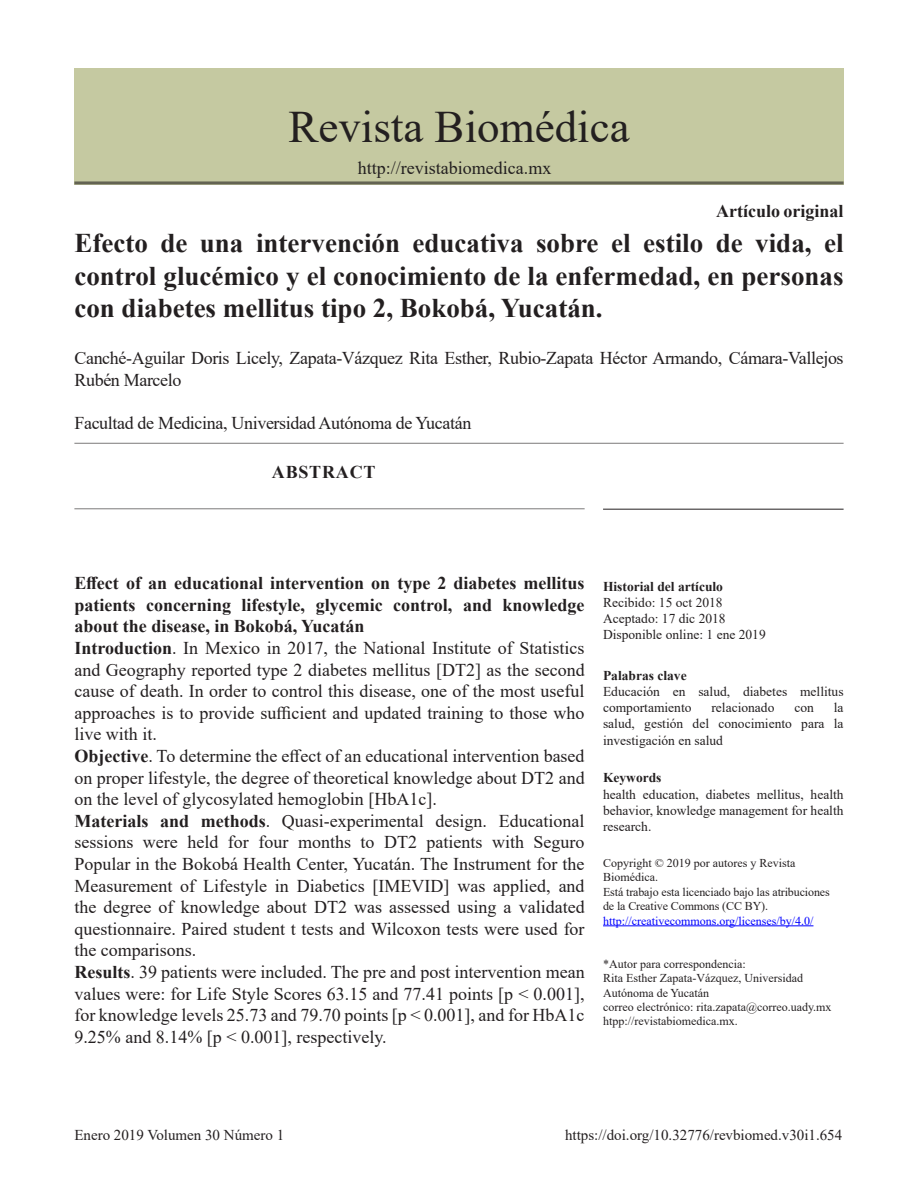
<style>
.page{position:relative;width:918px;height:1188px;background:#fff}
.page>*{position:absolute;margin:0;border:0;box-sizing:border-box;transform-origin:0 0}
.t1{font:45px "Times New Roman";color:#231f20}
.rb-pag1-Titulo1{font:700 27px/32.4px "Times New Roman";color:#231f20;text-align:justify}
.rb-texto-res-nosangr{font:18px/21.6px "Times New Roman";color:#231f20;text-align:justify}
.rb-titulo-abstract-t{font:700 18px/21.6px "Times New Roman";color:#231f20;text-align:justify}
.rb-pag1-autores{font:18px/21.6px "Times New Roman";letter-spacing:-.02em;color:#231f20}
.rb-pag1--titulo-abst{font:700 18px "Times New Roman";letter-spacing:.045em;color:#231f20}
.rb-pie-primerapagina{font:15px "Times New Roman";color:#231f20}
.rb-pag1-palabrasclav{font:13.5px/16.2px "Times New Roman";color:#231f20;text-align:justify}
.rb-pag1-palabrasclav-2{font:700 13.5px "Times New Roman";color:#231f20}
.rb-pag1-historial-ti{font:700 13.5px "Times New Roman";color:#231f20}
.rb-historial-cuerpo{font:13.5px "Times New Roman";color:#231f20}
.rb-pag1-autor-corres{font:12px/14.4px "Times New Roman";color:#231f20}
.rb-pag1-licencia{font:12px/14.4px "Times New Roman";letter-spacing:-.01em;color:#231f20}
.rb-pag1-licencia-2{font:12px "Times New Roman";color:#00f}
.s1{font-weight:700}
</style>
<div class="page">
<div style="left:74px;top:68px;width:770px;height:116px;background:#c5c9a1"></div>
<hr style="left:74px;top:181px;width:770px;height:3px;background:#231f20">
<hr style="left:74px;top:443px;width:770px;height:1px;background:#231f20">
<hr style="left:74px;top:508px;width:511px;height:1px;background:#231f20">
<hr style="left:603px;top:509px;width:241px;height:1px;background:#231f20">
<hr style="left:603px;top:926px;width:210px;height:1px;background:#00f">
<h1 class="t1" style="left:288px;top:95px;width:343px">Revista Biomédica</h1>
<p class="rb-texto-res-nosangr" style="left:358px;top:157px;width:195px">http://revistabiomedica.mx</p>
<p class="rb-titulo-abstract-t" style="left:716px;top:200px;width:129px">Artículo original</p>
<p class="rb-pag1-Titulo1" style="left:74px;top:226px;width:771px">Efecto de una intervención educativa sobre el estilo de vida, el control glucémico y el conocimiento de la enfermedad, en personas con diabetes mellitus tipo 2, Bokobá, Yucatán.</p>
<p class="rb-pag1-autores" style="left:74px;top:347px;width:771px">Canché-Aguilar Doris Licely, Zapata-Vázquez Rita Esther, Rubio-Zapata Héctor Armando, Cámara-Vallejos<br>Rubén Marcelo</p>
<p class="rb-pag1-autores" style="left:74px;top:411px;width:399px">Facultad de Medicina, Universidad Autónoma de Yucatán</p>
<p class="rb-pag1--titulo-abst" style="left:272px;top:459px;width:105px">ABSTRACT</p>
<p class="rb-titulo-abstract-t" style="left:74px;top:572px;width:512px">Effect of an educational intervention on type 2 diabetes mellitus patients concerning lifestyle, glycemic control, and knowledge about the disease, in Bokobá, Yucatán</p>
<p class="rb-texto-res-nosangr" style="left:74px;top:637px;width:512px"><span class="s1">Introduction</span>. In Mexico in 2017, the National Institute of Statistics and Geography reported type 2 diabetes mellitus [DT2] as the second cause of death. In order to control this disease, one of the most useful approaches is to provide sufficient and updated training to those who live with it.</p>
<p class="rb-texto-res-nosangr" style="left:74px;top:745px;width:512px"><span class="s1">Objective</span>. To determine the effect of an educational intervention based on proper lifestyle, the degree of theoretical knowledge about DT2 and on the level of glycosylated hemoglobin [HbA1c].</p>
<p class="rb-texto-res-nosangr" style="left:74px;top:809px;width:512px"><span class="s1">Materials and methods</span>. Quasi-experimental design. Educational sessions were held for four months to DT2 patients with Seguro Popular in the Bokobá Health Center, Yucatán. The Instrument for the Measurement of Lifestyle in Diabetics [IMEVID] was applied, and the degree of knowledge about DT2 was assessed using a validated questionnaire. Paired student t tests and Wilcoxon tests were used for the comparisons.</p>
<p class="rb-texto-res-nosangr" style="left:74px;top:961px;width:512px"><span class="s1">Results</span>. 39 patients were included. The pre and post intervention mean values were: for Life Style Scores 63.15 and 77.41 points [p &lt; 0.001], for knowledge levels 25.73 and 79.70 points [p &lt; 0.001], and for HbA1c 9.25% and 8.14% [p &lt; 0.001], respectively.</p>
<p class="rb-pag1-historial-ti" style="left:603px;top:576px;width:122px">Historial del artículo</p>
<p class="rb-historial-cuerpo" style="left:603px;top:593px;width:121px">Recibido: 15 oct 2018</p>
<p class="rb-pag1-palabrasclav" style="left:603px;top:610px;width:124px">Aceptado: 17 dic 2018</p>
<p class="rb-pag1-palabrasclav" style="left:603px;top:626px;width:164px">Disponible online: 1 ene 2019</p>
<p class="rb-pag1-palabrasclav-2" style="left:603px;top:665px;width:85px">Palabras clave</p>
<p class="rb-pag1-palabrasclav" style="left:603px;top:683px;width:242px">Educación en salud, diabetes mellitus comportamiento</p>
<p class="rb-pag1-palabrasclav" style="left:603px;top:699px;width:242px;text-indent:231px">la salud, gestión del conocimiento para la investigación en salud</p>
<p class="rb-pag1-palabrasclav-2" style="left:603px;top:768px;width:60px">Keywords</p>
<p class="rb-pag1-palabrasclav" style="left:603px;top:785px;width:242px">health education, diabetes mellitus, health behavior, knowledge management for health research.</p>
<p class="rb-pag1-licencia" style="left:603px;top:855px;width:194px">Copyright © 2019 por autores y Revista<br>Biomédica.</p>
<p class="rb-pag1-licencia" style="left:603px;top:884px;width:228px">Está trabajo esta licenciado bajo las atribuciones de la Creative Commons (CC BY).</p>
<p class="rb-pag1-licencia-2" style="left:603px;top:912px;width:212px">http://creativecommons.org/licenses/by/4.0/</p>
<p class="rb-pag1-autor-corres" style="left:603px;top:956px;width:201px">*Autor para correspondencia:<br>Rita Esther Zapata-Vázquez, Universidad<br>Autónoma de Yucatán</p>
<p class="rb-pag1-autor-corres" style="left:603px;top:999px;width:230px">correo electrónico: rita.zapata@correo.uady.mx</p>
<p class="rb-pag1-autor-corres" style="left:603px;top:1014px;width:136px">htpp://revistabiomedica.mx.</p>
<p class="rb-pag1-palabrasclav" style="left:711px;top:699px;width:64px">relacionado</p>
<p class="rb-pag1-palabrasclav" style="left:794px;top:699px;width:21px">con</p>
<p class="rb-pie-primerapagina" style="left:74px;top:1124px;width:211px">Enero 2019 Volumen 30 Número 1</p>
<p class="rb-pie-primerapagina" style="left:565px;top:1124px;width:279px">https://doi.org/10.32776/revbiomed.v30i1.654</p>
</div>
